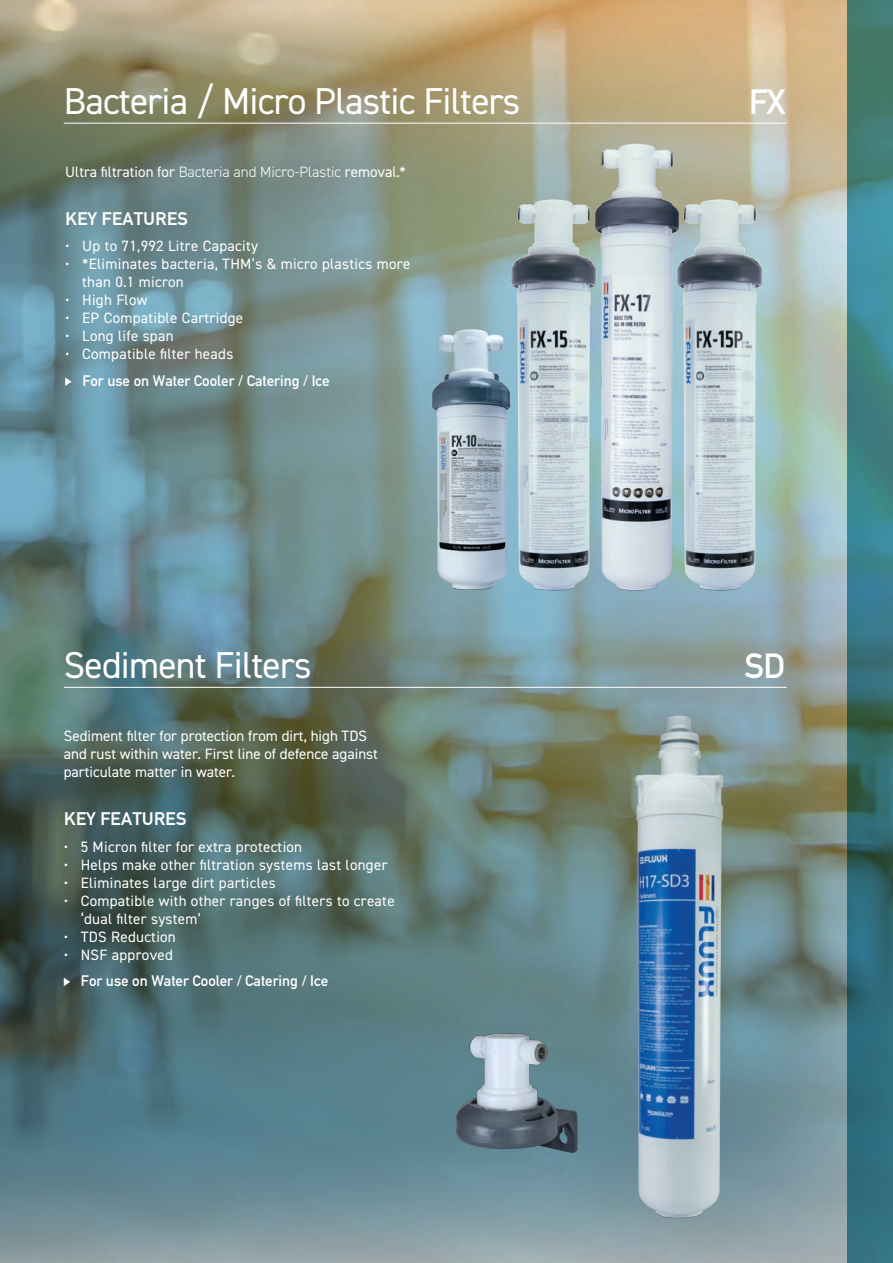
<style>
.page{position:relative;width:893px;height:1263px;background:#fff}
.page>*{position:absolute;margin:0;border:0;box-sizing:border-box;transform-origin:0 0}
.t1{font:37.5px "DIN2014";letter-spacing:-.02em;color:#fff}
.t2{font:34.5px "Dina";color:#fff}
.t3{font:700 18px "Dina";color:#fff}
.t4{font:15px/18px "DIN2014";letter-spacing:.02em;color:#fff}
.t5{font:15px/18px "DIN2014";color:#fff}
.t6{font:15px "Dina";color:#fff}
.s1{font-weight:300}
</style>
<div class="page">
<img style="left:0;top:9px;width:848px;height:1254px">
<hr style="left:64px;top:123px;width:723px;height:1px;background:#fff">
<img style="left:425px;top:139px;width:377px;height:459px">
<svg style="left:65px;top:377px;width:7px;height:9px"></svg>
<hr style="left:64px;top:687px;width:723px;height:1px;background:#fff">
<img style="left:614px;top:710px;width:130px;height:521px">
<svg style="left:64px;top:978px;width:6px;height:8px"></svg>
<svg style="left:848px;top:0;width:45px;height:1263px;background:#37767d"></svg>
<img style="left:421px;top:1030px;width:193px;height:128px">
<p class="t1" style="left:64px;top:78px;width:458px">Bacteria / Micro Plastic Filters</p>
<p class="t2" style="left:749px;top:82px;width:38px">FX</p>
<p class="t5" style="left:65px;top:163px;width:342px">Ultra filtration for <span class="s1">Bacteria and Micro-Plastic</span> removal.*</p>
<p class="t3" style="left:65px;top:208px;width:124px">KEY FEATURES</p>
<p class="t4" style="left:65px;top:237px;width:194px">• Up to 71,992 Litre Capacity</p>
<p class="t4" style="left:82px;top:255px;width:330px;text-indent:-17px">• *Eliminates bacteria, THM’s &amp; micro plastics more than 0.1 micron</p>
<p class="t4" style="left:65px;top:291px;width:84px">• High Flow</p>
<p class="t4" style="left:65px;top:309px;width:180px">• EP Compatible Cartridge</p>
<p class="t4" style="left:65px;top:327px;width:110px">• Long life span</p>
<p class="t4" style="left:65px;top:345px;width:170px">• Compatible filter heads</p>
<p class="t6" style="left:82px;top:372px;width:249px">For use on Water Cooler / Catering / Ice</p>
<p class="t1" style="left:64px;top:642px;width:249px">Sediment Filters</p>
<p class="t2" style="left:744px;top:646px;width:42px">SD</p>
<p class="t5" style="left:64px;top:727px;width:316px">Sediment filter for protection from dirt, high TDS and rust within water. First line of defence against particulate matter in water.</p>
<p class="t3" style="left:64px;top:808px;width:124px">KEY FEATURES</p>
<p class="t4" style="left:64px;top:837px;width:240px">• 5 Micron filter for extra protection</p>
<p class="t4" style="left:64px;top:855px;width:325px">• Helps make other filtration systems last longer</p>
<p class="t4" style="left:64px;top:873px;width:214px">• Eliminates large dirt particles</p>
<p class="t4" style="left:81px;top:891px;width:315px;text-indent:-17px">• Compatible with other ranges of filters to create ‘dual filter system’</p>
<p class="t4" style="left:64px;top:927px;width:114px">• TDS Reduction</p>
<p class="t4" style="left:64px;top:945px;width:111px">• NSF approved</p>
<p class="t6" style="left:81px;top:972px;width:249px">For use on Water Cooler / Catering / Ice</p>
</div>
